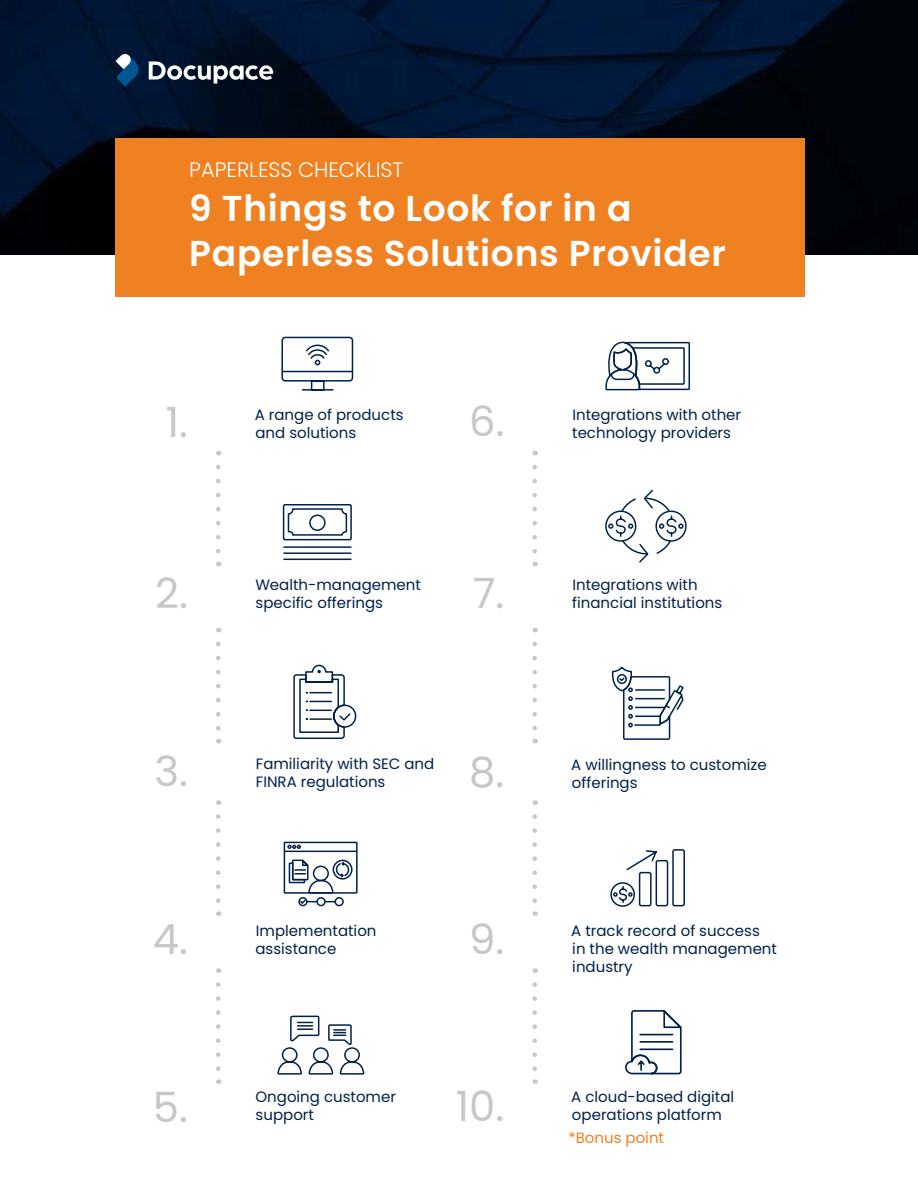
<style>
.page{position:relative;width:918px;height:1188px;background:#fff}
.page>*{position:absolute;margin:0;border:0;box-sizing:border-box;transform-origin:0 0}
.t1{font:41.7px "Poppins";color:#c5c7c8}
.t2{font:600 36px/45px "Poppins";letter-spacing:.02em;color:#fff}
.t3{font:300 21px "Poppins";letter-spacing:-.005em;color:#fff}
.t4{font:15px/18px "Poppins";color:#00214a}
.t5{font:15px "Poppins";color:#ef8122}
</style>
<div class="page">
<img style="left:0;top:0;width:918px;height:254px">
<div style="left:115px;top:139px;width:690px;height:158px;background:#ef8122"></div>
<svg style="left:149px;top:62px;width:124px;height:22px"></svg>
<svg style="left:115px;top:53px;width:24px;height:34px"></svg>
<svg style="left:216px;top:467px;width:4px;height:99px"></svg>
<svg style="left:216px;top:644px;width:4px;height:99px"></svg>
<svg style="left:216px;top:816px;width:4px;height:100px"></svg>
<svg style="left:216px;top:984px;width:4px;height:100px"></svg>
<svg style="left:532px;top:467px;width:5px;height:99px"></svg>
<svg style="left:532px;top:644px;width:5px;height:99px"></svg>
<svg style="left:532px;top:816px;width:5px;height:100px"></svg>
<svg style="left:532px;top:984px;width:5px;height:100px"></svg>
<div style="left:333px;top:705px;width:23px;height:23px;border:2px solid #00214a;border-radius:50%"></div>
<svg style="left:293px;top:664px;width:59px;height:75px"></svg>
<svg style="left:605px;top:489px;width:82px;height:74px"></svg>
<svg style="left:283px;top:841px;width:75px;height:66px"></svg>
<svg style="left:611px;top:667px;width:73px;height:73px"></svg>
<svg style="left:282px;top:504px;width:70px;height:57px"></svg>
<svg style="left:277px;top:1015px;width:88px;height:60px"></svg>
<svg style="left:610px;top:849px;width:75px;height:58px"></svg>
<svg style="left:605px;top:341px;width:85px;height:50px"></svg>
<svg style="left:281px;top:336px;width:73px;height:55px"></svg>
<svg style="left:625px;top:1010px;width:57px;height:65px"></svg>
<h3 class="t3" style="left:189px;top:157px;width:216px">PAPERLESS CHECKLIST</h3>
<h2 class="t2" style="left:189px;top:186px;width:538px">9 Things to Look for in a<br>Paperless Solutions Provider</h2>
<h1 class="t1" style="left:166px;top:398px;width:24px">1.</h1>
<p class="t4" style="left:255px;top:405px;width:150px">A range of products</p>
<p class="t4" style="left:255px;top:423px;width:102px">and solutions</p>
<h1 class="t1" style="left:469px;top:397px;width:37px">6.</h1>
<p class="t4" style="left:572px;top:405px;width:170px">Integrations with other</p>
<p class="t4" style="left:572px;top:423px;width:160px">technology providers</p>
<h1 class="t1" style="left:155px;top:569px;width:34px">2.</h1>
<p class="t4" style="left:255px;top:575px;width:167px">Wealth-management</p>
<p class="t4" style="left:256px;top:593px;width:129px">specific offerings</p>
<h1 class="t1" style="left:473px;top:569px;width:33px">7.</h1>
<p class="t4" style="left:572px;top:575px;width:127px">Integrations with</p>
<p class="t4" style="left:572px;top:593px;width:152px">financial institutions</p>
<h1 class="t1" style="left:154px;top:748px;width:35px">3.</h1>
<p class="t4" style="left:256px;top:755px;width:180px">Familiarity with SEC and</p>
<p class="t4" style="left:256px;top:773px;width:131px">FINRA regulations</p>
<h1 class="t1" style="left:469px;top:749px;width:37px">8.</h1>
<p class="t4" style="left:571px;top:756px;width:197px">A willingness to customize</p>
<p class="t4" style="left:572px;top:774px;width:67px">offerings</p>
<h1 class="t1" style="left:153px;top:915px;width:36px">4.</h1>
<p class="t4" style="left:256px;top:922px;width:122px">Implementation</p>
<p class="t4" style="left:255px;top:940px;width:82px">assistance</p>
<h1 class="t1" style="left:469px;top:915px;width:37px">9.</h1>
<p class="t4" style="left:571px;top:921px;width:207px">A track record of success<br>in the wealth management industry</p>
<h1 class="t1" style="left:153px;top:1083px;width:36px">5.</h1>
<p class="t4" style="left:255px;top:1088px;width:142px">Ongoing customer</p>
<p class="t4" style="left:256px;top:1106px;width:60px">support</p>
<h1 class="t1" style="left:456px;top:1082px;width:50px">10.</h1>
<p class="t4" style="left:571px;top:1088px;width:165px">A cloud-based digital</p>
<p class="t4" style="left:572px;top:1106px;width:151px">operations platform</p>
<p class="t5" style="left:568px;top:1129px;width:97px">*Bonus point</p>
</div>
